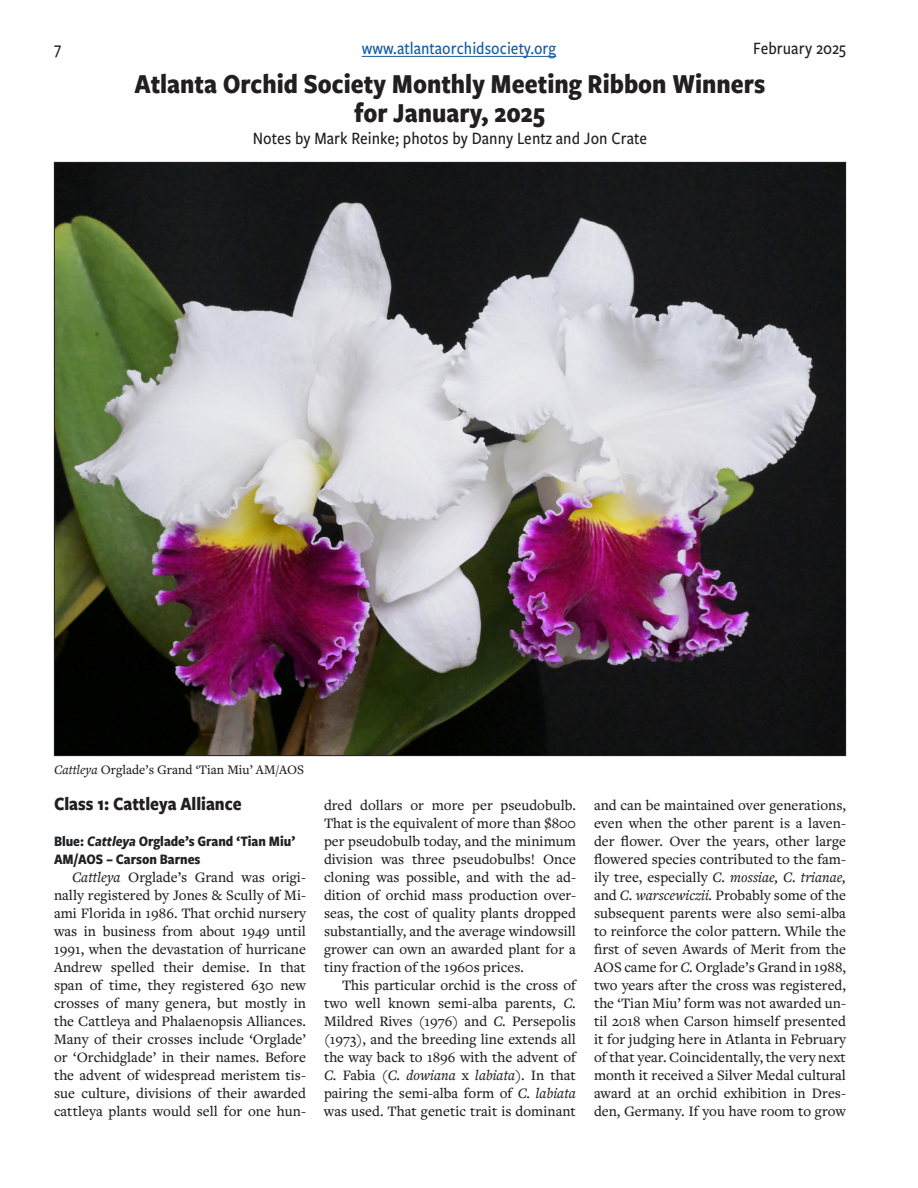
<style>
.page{position:relative;width:918px;height:1188px;background:#fff}
.page>*{position:absolute;margin:0;border:0;box-sizing:border-box;transform-origin:0 0}
.title_ribbons{font:700 28.5px/28.5px "Freight Sans Cnd Pro";color:#231f20;text-align:center}
.class{font:700 19.5px "Freight Sans Cnd Pro";color:#231f20}
.ribbon_byline{font:500 18px "Freight Sans Cnd Pro";color:#231f20}
.t1{font:500 18px "Freight Sans Cnd Pro";color:#175d9e}
.text{font:500 15px/18px "Freight Text Pro";color:#231f20;text-align:justify}
.ribbon_title{font:700 15px/18px "Freight Sans Cnd Pro";color:#222}
.t2{font:500 13.5px "Freight Text Pro";color:#231f20}
.s1{font-style:italic}
.s2{color:#1d2228}
</style>
<div class="page">
<hr style="left:362px;top:56px;width:194px;height:1px;background:#175d9e">
<img style="left:56px;top:164px;width:788px;height:590px">
<p class="ribbon_byline" style="left:54px;top:36px;width:9px">7</p>
<p class="t1" style="left:362px;top:36px;width:196px">www.atlantaorchidsociety.org</p>
<p class="ribbon_byline" style="left:753px;top:36px;width:94px">February 2025</p>
<p class="title_ribbons" style="left:135px;top:69px;width:632px">Atlanta Orchid Society Monthly Meeting Ribbon Winners for January, 2025</p>
<p class="ribbon_byline" style="left:253px;top:126px;width:396px">Notes by Mark Reinke; photos by Danny Lentz and Jon Crate</p>
<p class="t2" style="left:54px;top:761px;width:252px"><span class="s1">Cattleya</span> Orglade’s Grand ‘Tian Miu’ AM/AOS</p>
<p class="class" style="left:54px;top:790px;width:189px">Class 1: Cattleya Alliance</p>
<p class="ribbon_title" style="left:54px;top:832px;width:243px"><span class="s2">Blue:</span> <span class="s1">Cattleya</span> Orglade’s Grand ‘Tian Miu’<br>AM/AOS – Carson Barnes</p>
<p class="text" style="left:54px;top:868px;width:254px;text-indent:18px"><span class="s1">Cattleya</span> Orglade’s Grand was origi&shy;nally registered by Jones &amp; Scully of Mi&shy;ami Florida in 1986. That orchid nursery was in business from about 1949 until 1991, when the devastation of hurricane Andrew spelled their demise. In that span of time, they registered 630 new crosses of many genera, but mostly in the Cattleya and Phalaenopsis Alliances.<br>Many of their crosses include ‘Orglade’ or ‘Orchidglade’ in their names. Before the advent of widespread meristem tis&shy;sue culture, divisions of their awarded cattleya plants would sell for one hun-</p>
<p class="text" style="left:324px;top:796px;width:254px">dred dollars or more per pseudobulb.<br>That is the equivalent of more than $800 per pseudobulb today, and the minimum division was three pseudobulbs! Once cloning was possible, and with the ad&shy;dition of orchid mass production over&shy;seas, the cost of quality plants dropped substantially, and the average windowsill grower can own an awarded plant for a tiny fraction of the 1960s prices.</p>
<p class="text" style="left:324px;top:976px;width:254px;text-indent:18px">This particular orchid is the cross of two well known semi-alba parents, <span class="s1">C.<br></span>Mildred Rives (1976) and <span class="s1">C.</span> Persepolis (1973), and the breeding line extends all the way back to 1896 with the advent of <span class="s1">C.</span> Fabia (<span class="s1">C. dowiana</span> x <span class="s1">labiata</span>). In that pairing the semi-alba form of <span class="s1">C. labiata </span>was used. That genetic trait is dominant</p>
<p class="text" style="left:594px;top:796px;width:254px">and can be maintained over generations, even when the other parent is a laven&shy;der flower. Over the years, other large flowered species contributed to the fam&shy;ily tree, especially <span class="s1">C. mossiae, C. trianae, </span>and <span class="s1">C. warscewiczii.</span> Probably some of the subsequent parents were also semi-alba to reinforce the color pattern. While the first of seven Awards of Merit from the AOS came for <span class="s1">C.</span> Orglade’s Grand in 1988, two years after the cross was registered, the ‘Tian Miu’ form was not awarded un&shy;til 2018 when Carson himself presented it for judging here in Atlanta in February of that year. Coincidentally, the very next month it received a Silver Medal cultural award at an orchid exhibition in Dres&shy;den, Germany. If you have room to grow</p>
</div>
